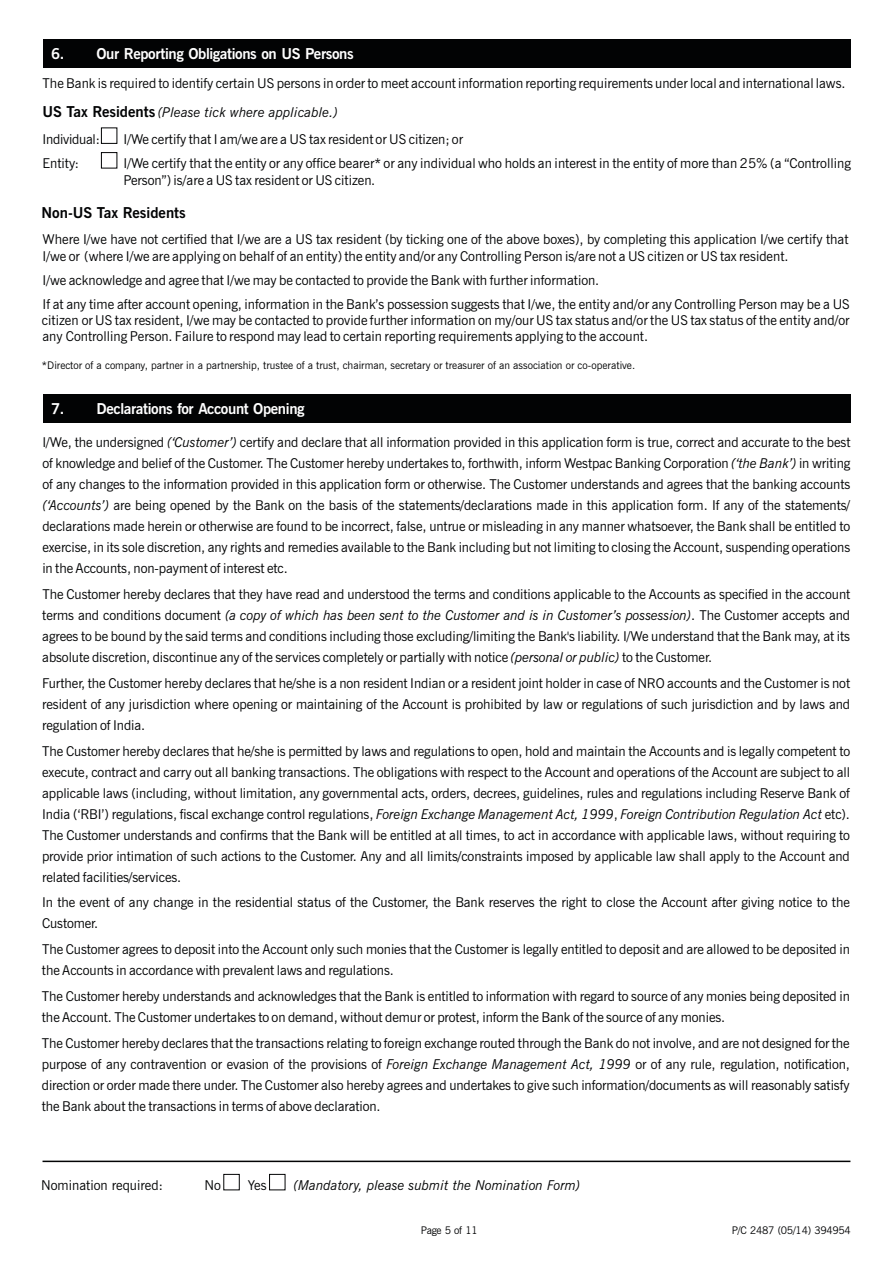
<style>
.page{position:relative;width:893px;height:1263px;background:#fff}
.page>*{position:absolute;margin:0;border:0;box-sizing:border-box;transform-origin:0 0}
.t1{font:700 15px "News Gothic BT";letter-spacing:-.025em;color:#fff}
.t2{font:700 15px "News Gothic BT";color:#020304}
.t3{font:13.5px/21px "News Gothic BT";color:#020304}
.t4{font:italic 13.5px/26.8px "News Gothic BT";color:#020304}
.t5{font:10.5px "News Gothic BT";color:#020304}
.t6{font:10.5px "News Gothic BT";letter-spacing:-.025em;color:#020304}
.s1{font-weight:700;font-style:normal;font-size:15px}
.s2{font-style:normal}
.s3{font-style:italic}
</style>
<div class="page">
<div style="left:43px;top:39px;width:807px;height:29px;background:#020304"></div>
<div style="left:43px;top:394px;width:807px;height:28px;background:#020304"></div>
<hr style="left:43px;top:1160px;width:807px;height:2px;background:#020304">
<div style="left:101px;top:127px;width:16px;height:17px;border:1px solid #020304"></div>
<div style="left:101px;top:152px;width:16px;height:16px;border:1px solid #020304"></div>
<div style="left:223px;top:1174px;width:17px;height:16px;border:1px solid #020304"></div>
<div style="left:269px;top:1174px;width:16px;height:16px;border:1px solid #020304"></div>
<p class="t1" style="left:51px;top:48px;width:304px">6. Our Reporting Obligations on US Persons</p>
<p class="t3" style="left:43px;top:74px;width:805px">The Bank is required to identify certain US persons in order to meet account information reporting requirements under local and international laws.</p>
<p class="t4" style="left:43px;top:100px;width:297px"><span class="s1">US Tax Residents</span> (Please tick where applicable.)<br><span class="s2">Individual:</span></p>
<p class="t3" style="left:43px;top:154px;width:38px">Entity:</p>
<p class="t2" style="left:41px;top:206px;width:146px">Non-US Tax Residents</p>
<p class="t3" style="left:124px;top:128px;width:729px;line-height:24.8px">I/We certify that I am/we are a US tax resident or US citizen; or<br>I/We certify that the entity or any office bearer* or any individual who holds an interest in the entity of more than 25% (a “Controlling</p>
<p class="t3" style="left:124px;top:171px;width:253px">Person”) is/are a US tax resident or US citizen.</p>
<p class="t3" style="left:43px;top:233px;width:807px;line-height:16.2px">Where I/we have not certified that I/we are a US tax resident (by ticking one of the above boxes), by completing this application I/we certify that<br>I/we or (where I/we are applying on behalf of an entity) the entity and/or any Controlling Person is/are not a US citizen or US tax resident.</p>
<p class="t3" style="left:43px;top:269px;width:809px;line-height:24.2px">I/we acknowledge and agree that I/we may be contacted to provide the Bank with further information.<br>If at any time after account opening, information in the Bank’s possession suggests that I/we, the entity and/or any Controlling Person may be a US</p>
<p class="t3" style="left:42px;top:313px;width:809px;line-height:16.2px">citizen or US tax resident, I/we may be contacted to provide further information on my/our US tax status and/or the US tax status of the entity and/or any Controlling Person. Failure to respond may lead to certain reporting requirements applying to the account.</p>
<p class="t5" style="left:42px;top:361px;width:595px">*Director of a company, partner in a partnership, trustee of a trust, chairman, secretary or treasurer of an association or co-operative.</p>
<p class="t1" style="left:51px;top:403px;width:255px">7. Declarations for Account Opening</p>
<p class="t3" style="left:42px;top:433px;width:810px;text-align:justify">I/We, the undersigned <span class="s3">(‘Customer’)</span> certify and declare that all information provided in this application form is true, correct and accurate to the best of knowledge and belief of the Customer. The Customer hereby undertakes to, forthwith, inform Westpac Banking Corporation <span class="s3">(‘the Bank’)</span> in writing of any changes to the information provided in this application form or otherwise. The Customer understands and agrees that the banking accounts <span class="s3">(‘Accounts’)</span> are being opened by the Bank on the basis of the statements/declarations made in this application form. If any of the statements/ declarations made herein or otherwise are found to be incorrect, false, untrue or misleading in any manner whatsoever, the Bank shall be entitled to exercise, in its sole discretion, any rights and remedies available to the Bank including but not limiting to closing the Account, suspending operations in the Accounts, non-payment of interest etc.</p>
<p class="t3" style="left:42px;top:585px;width:809px;text-align:justify">The Customer hereby declares that they have read and understood the terms and conditions applicable to the Accounts as specified in the account terms and conditions document <span class="s3">(a copy of which has been sent to the Customer and is in Customer’s possession)</span>. The Customer accepts and agrees to be bound by the said terms and conditions including those excluding/limiting the Bank's liability. I/We understand that the Bank may, at its absolute discretion, discontinue any of the services completely or partially with notice <span class="s3">(personal or public)</span> to the Customer.</p>
<p class="t3" style="left:42px;top:674px;width:809px;text-align:justify">Further, the Customer hereby declares that he/she is a non resident Indian or a resident joint holder in case of NRO accounts and the Customer is not resident of any jurisdiction where opening or maintaining of the Account is prohibited by law or regulations of such jurisdiction and by laws and regulation of India.</p>
<p class="t3" style="left:42px;top:742px;width:810px;text-align:justify">The Customer hereby declares that he/she is permitted by laws and regulations to open, hold and maintain the Accounts and is legally competent to execute, contract and carry out all banking transactions. The obligations with respect to the Account and operations of the Account are subject to all applicable laws (including, without limitation, any governmental acts, orders, decrees, guidelines, rules and regulations including Reserve Bank of India (‘RBI’) regulations, fiscal exchange control regulations, <span class="s3">Foreign Exchange Management Act, 1999</span>, <span class="s3">Foreign Contribution Regulation Act</span> etc).<br>The Customer understands and confirms that the Bank will be entitled at all times, to act in accordance with applicable laws, without requiring to provide prior intimation of such actions to the Customer. Any and all limits/constraints imposed by applicable law shall apply to the Account and related facilities/services.</p>
<p class="t3" style="left:42px;top:893px;width:809px">In the event of any change in the residential status of the Customer, the Bank reserves the right to close the Account after giving notice to the<br>Customer.</p>
<p class="t3" style="left:42px;top:940px;width:809px">The Customer agrees to deposit into the Account only such monies that the Customer is legally entitled to deposit and are allowed to be deposited in the Accounts in accordance with prevalent laws and regulations.</p>
<p class="t3" style="left:42px;top:987px;width:809px">The Customer hereby understands and acknowledges that the Bank is entitled to information with regard to source of any monies being deposited in the Account. The Customer undertakes to on demand, without demur or protest, inform the Bank of the source of any monies.</p>
<p class="t3" style="left:42px;top:1034px;width:809px;text-align:justify">The Customer hereby declares that the transactions relating to foreign exchange routed through the Bank do not involve, and are not designed for the purpose of any contravention or evasion of the provisions of <span class="s3">Foreign Exchange Management Act, 1999</span> or of any rule, regulation, notification, direction or order made there under. The Customer also hereby agrees and undertakes to give such information/documents as will reasonably satisfy the Bank about the transactions in terms of above declaration.</p>
<p class="t3" style="left:41px;top:1176px;width:123px">Nomination required:</p>
<p class="t3" style="left:205px;top:1176px;width:18px">No</p>
<p class="t3" style="left:248px;top:1176px;width:20px">Yes</p>
<p class="t4" style="left:294px;top:1173px;width:288px">(Mandatory, please submit the Nomination Form)</p>
<p class="t5" style="left:421px;top:1226px;width:58px">Page 5 of 11</p>
<p class="t6" style="left:732px;top:1226px;width:121px">P/C 2487 (05/14) 394954</p>
</div>
